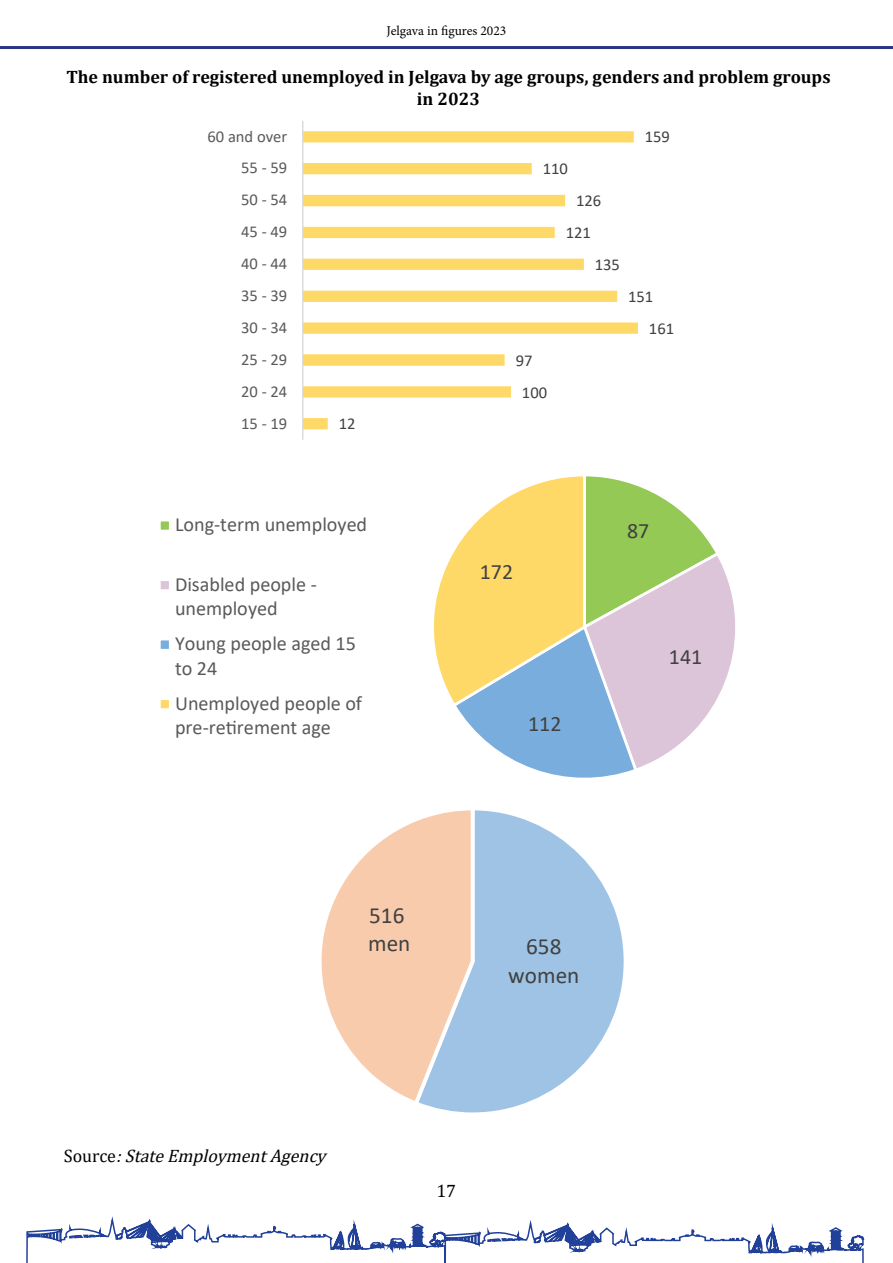
<style>
.page{position:relative;width:893px;height:1263px;background:#fff}
.page>*{position:absolute;margin:0;border:0;box-sizing:border-box;transform-origin:0 0}
.t1{font:23.25px/28.5px "Calibri";color:#414141;text-align:center}
.t2{font:21.9px "Calibri";letter-spacing:.005em;color:#414141}
.t3{font:20.1px/24.5px "Calibri";color:#595a5a}
.t4{font:700 18px/21.6px "Cambria";color:#000;text-align:center}
.t5{font:italic 18px "Cambria";color:#000}
.t6{font:18px "Cambria";color:#000}
.t7{font:16.5px "Calibri";color:#595a5a}
.t8{font:16.5px "Calibri";color:#414141}
.t9{font:13.5px "Minion Pro";color:#000}
.s1{font-style:normal}
</style>
<div class="page">
<svg style="left:26px;top:1216px;width:839px;height:47px"></svg>
<hr style="left:0;top:46px;width:893px;height:3px;background:#2b3485">
<svg style="left:437px;top:810px;width:187px;height:303px"></svg>
<svg style="left:321px;top:810px;width:155px;height:298px"></svg>
<svg style="left:433px;top:476px;width:302px;height:302px"></svg>
<div style="left:159px;top:520px;width:11px;height:11px;background:#93c954"></div>
<div style="left:158px;top:519px;width:14px;height:13px;border:3px solid #fff"></div>
<div style="left:159px;top:580px;width:11px;height:11px;background:#ddc5d9"></div>
<div style="left:158px;top:578px;width:14px;height:14px;border:3px solid #fff"></div>
<div style="left:159px;top:639px;width:11px;height:11px;background:#79addd"></div>
<div style="left:158px;top:638px;width:14px;height:14px;border:3px solid #fff"></div>
<div style="left:159px;top:699px;width:11px;height:11px;background:#ffd967"></div>
<div style="left:158px;top:697px;width:14px;height:14px;border:3px solid #fff"></div>
<svg style="left:303px;top:131px;width:335px;height:298px"></svg>
<hr style="left:302px;top:121px;width:1px;height:319px;background:#dad9d9">
<p class="t9" style="left:387px;top:22px;width:121px">Jelgava in figures 2023</p>
<p class="t4" style="left:66px;top:66px;width:766px">The number of registered unemployed in Jelgava by age groups, genders and problem groups in 2023</p>
<p class="t7" style="left:207px;top:125px;width:81px">60 and over</p>
<p class="t7" style="left:241px;top:156px;width:48px">55 - 59</p>
<p class="t7" style="left:241px;top:188px;width:48px">50 - 54</p>
<p class="t7" style="left:241px;top:220px;width:48px">45 - 49</p>
<p class="t7" style="left:241px;top:252px;width:48px">40 - 44</p>
<p class="t7" style="left:241px;top:284px;width:48px">35 - 39</p>
<p class="t7" style="left:241px;top:316px;width:48px">30 - 34</p>
<p class="t7" style="left:241px;top:348px;width:48px">25 - 29</p>
<p class="t7" style="left:241px;top:380px;width:48px">20 - 24</p>
<p class="t7" style="left:241px;top:412px;width:48px">15 - 19</p>
<p class="t8" style="left:339px;top:412px;width:18px">12</p>
<p class="t3" style="left:175px;top:512px;width:194px">Long-term unemployed</p>
<p class="t3" style="left:175px;top:571px;width:143px">Disabled people - unemployed</p>
<p class="t3" style="left:175px;top:631px;width:182px">Young people aged 15 to 24</p>
<p class="t3" style="left:175px;top:690px;width:188px">Unemployed people of pre-retirement age</p>
<p class="t8" style="left:543px;top:157px;width:27px">110</p>
<p class="t8" style="left:576px;top:189px;width:27px">126</p>
<p class="t8" style="left:566px;top:221px;width:27px">121</p>
<p class="t8" style="left:516px;top:349px;width:18px">97</p>
<p class="t8" style="left:522px;top:381px;width:27px">100</p>
<p class="t8" style="left:595px;top:253px;width:27px">135</p>
<p class="t8" style="left:645px;top:125px;width:27px">159</p>
<p class="t8" style="left:628px;top:285px;width:27px">151</p>
<p class="t8" style="left:649px;top:317px;width:27px">161</p>
<p class="t2" style="left:480px;top:556px;width:35px">172</p>
<p class="t2" style="left:528px;top:708px;width:35px">112</p>
<p class="t2" style="left:627px;top:515px;width:24px">87</p>
<p class="t2" style="left:669px;top:641px;width:35px">141</p>
<p class="t1" style="left:368px;top:900px;width:44px;text-align:left">516 men</p>
<p class="t1" style="left:508px;top:931px;width:73px">658 women</p>
<p class="t5" style="left:64px;top:1145px;width:287px"><span class="s1">S o u r c e</span> :StateEmploymentAgency</p>
<p class="t6" style="left:436px;top:1180px;width:21px">17</p>
</div>
